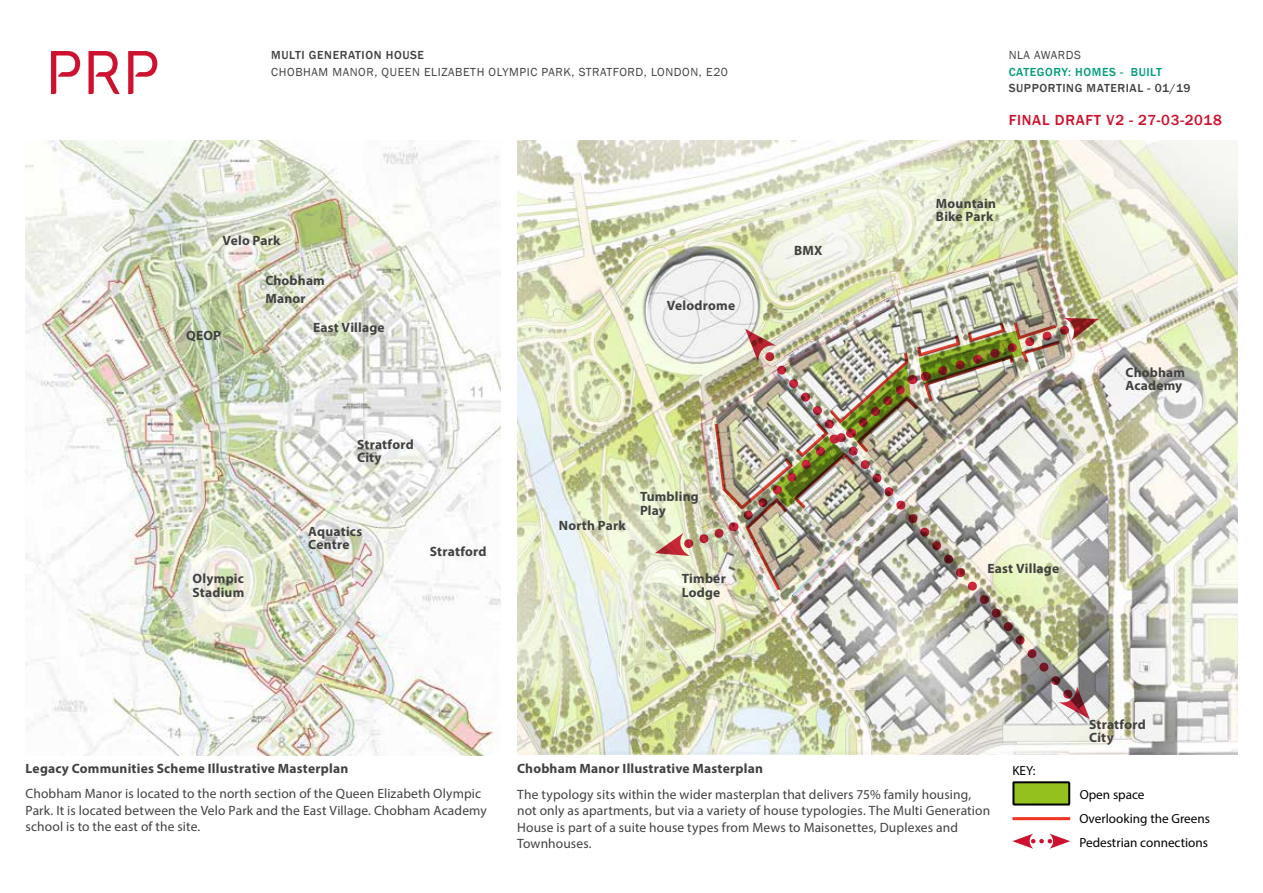
<style>
.page{position:relative;width:1263px;height:893px;background:#fff}
.page>*{position:absolute;margin:0;border:0;box-sizing:border-box;transform-origin:0 0}
.t1{font:500 15px "Franklin Gothic";letter-spacing:.05em;color:#ce112e}
.t2{font:13.5px/16.5px "Myriad Pro";letter-spacing:.01em;color:#414140}
.t3{font:700 13.5px/13.5px "Myriad Pro";letter-spacing:.015em;color:#414140}
.t4{font:13.2px "Myriad Pro";color:#000}
.t5{font:12px "Franklin Gothic";letter-spacing:.05em;color:#424241}
.t6{font:500 12px "Franklin Gothic";letter-spacing:.05em;color:#414140}
.t7{font:500 12px "Franklin Gothic";letter-spacing:.05em;color:#009d7b}
</style>
<div class="page">
<svg style="left:51px;top:51px;width:29px;height:43px"></svg>
<svg style="left:128px;top:51px;width:29px;height:43px"></svg>
<svg style="left:88px;top:51px;width:32px;height:43px"></svg>
<img style="left:26px;top:140px;width:474px;height:616px">
<img style="left:517px;top:140px;width:720px;height:615px">
<hr style="left:1012px;top:817px;width:58px;height:3px;background:#ee3424">
<svg style="left:1012px;top:781px;width:58px;height:24px"></svg>
<svg style="left:1012px;top:834px;width:58px;height:15px"></svg>
<p class="t6" style="left:271px;top:48px;width:154px">MULTI GENERATION HOUSE</p>
<p class="t5" style="left:271px;top:64px;width:458px">CHOBHAM MANOR, QUEEN ELIZABETH OLYMPIC PARK, STRATFORD, LONDON, E20</p>
<p class="t3" style="left:222px;top:233px;width:60px">Velo Park</p>
<p class="t3" style="left:186px;top:328px;width:37px">QEOP</p>
<p class="t3" style="left:265px;top:271px;width:61px;line-height:18px">Chobham<br>Manor</p>
<p class="t3" style="left:313px;top:320px;width:73px">East Village</p>
<p class="t3" style="left:193px;top:571px;width:53px">Olympic<br>Stadium</p>
<p class="t3" style="left:357px;top:437px;width:58px">Stratford<br>City</p>
<p class="t3" style="left:308px;top:524px;width:55px">Aquatics<br>Centre</p>
<p class="t3" style="left:430px;top:544px;width:58px">Stratford</p>
<p class="t3" style="left:667px;top:298px;width:70px">Velodrome</p>
<p class="t3" style="left:794px;top:243px;width:30px">BMX</p>
<p class="t3" style="left:559px;top:518px;width:68px">North Park</p>
<p class="t3" style="left:640px;top:489px;width:60px">Tumbling<br>Play</p>
<p class="t3" style="left:682px;top:571px;width:46px">Timber<br>Lodge</p>
<p class="t5" style="left:1009px;top:48px;width:74px">NLA AWARDS</p>
<p class="t7" style="left:1009px;top:65px;width:155px">CATEGORY: HOMES - BUILT</p>
<p class="t6" style="left:1009px;top:81px;width:183px">SUPPORTING MATERIAL - 01/19</p>
<p class="t1" style="left:1009px;top:111px;width:215px">FINAL DRAFT V2 - 27-03-2018</p>
<p class="t3" style="left:936px;top:196px;width:62px">Mountain<br>Bike Park</p>
<p class="t3" style="left:1125px;top:365px;width:61px">Chobham<br>Academy</p>
<p class="t3" style="left:987px;top:561px;width:73px">East Village</p>
<p class="t3" style="left:1089px;top:717px;width:58px">Stratford<br>City</p>
<p class="t3" style="left:26px;top:761px;width:324px">Legacy Communities Scheme Illustrative Masterplan</p>
<p class="t2" style="left:26px;top:785px;width:463px">Chobham Manor is located to the north section of the Queen Elizabeth Olympic<br>Park. It is located between the Velo Park and the East Village. Chobham Academy school is to the east of the site.</p>
<p class="t3" style="left:517px;top:762px;width:247px">Chobham Manor Illustrative Masterplan</p>
<p class="t2" style="left:517px;top:786px;width:475px">The typology sits within the wider masterplan that delivers 75% family housing, not only as apartments, but via a variety of house typologies. The Multi Generation House is part of a suite house types from Mews to Maisonettes, Duplexes and Townhouses.</p>
<p class="t4" style="left:1012px;top:763px;width:25px">KEY:</p>
<p class="t4" style="left:1080px;top:787px;width:66px">Open space</p>
<p class="t4" style="left:1079px;top:835px;width:130px">Pedestrian connections</p>
<p class="t4" style="left:1079px;top:810px;width:132px">Overlooking the Greens</p>
</div>
